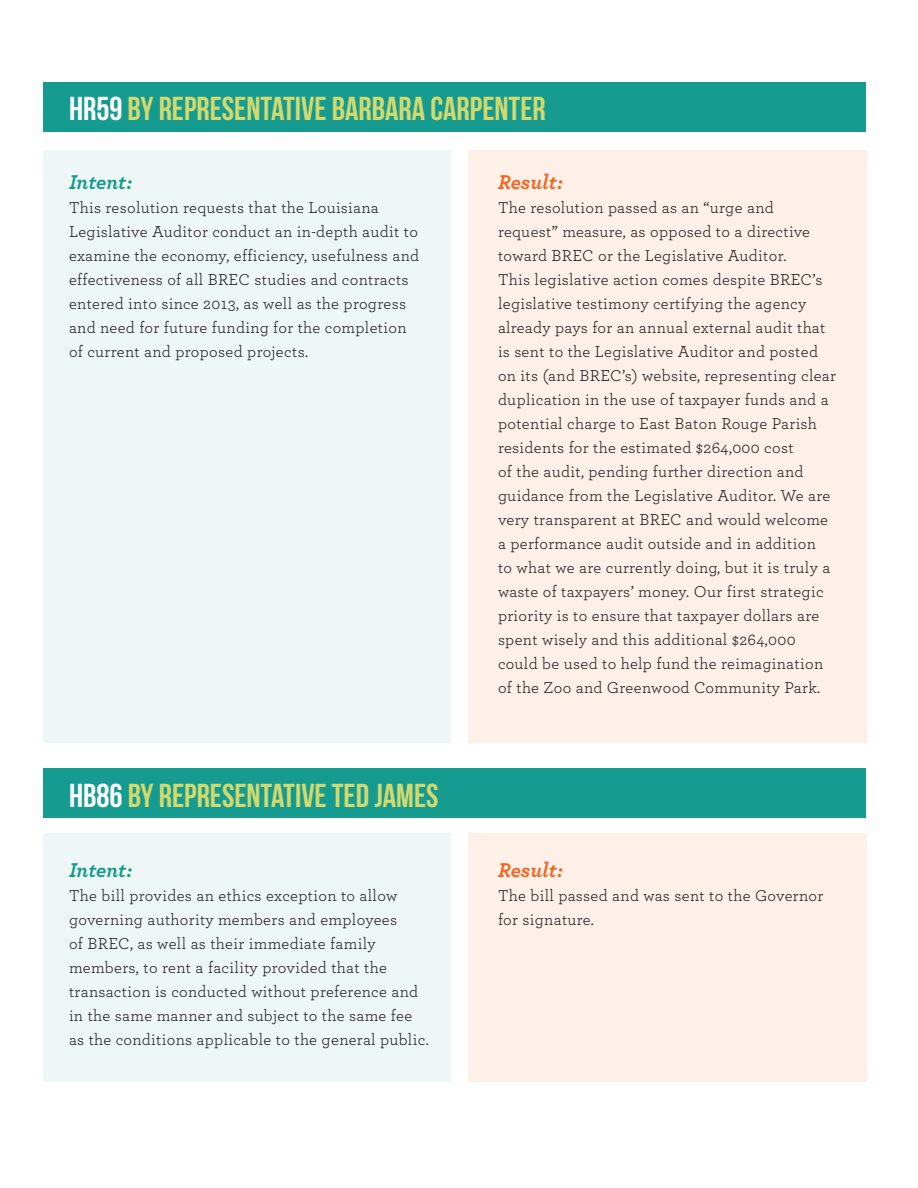
<style>
.page{position:relative;width:918px;height:1188px;background:#fff}
.page>*{position:absolute;margin:0;border:0;box-sizing:border-box;transform-origin:0 0}
.t1{font:700 33px "Bebas Neue";color:#d3d96c}
.t2{font:italic 700 21px "Archer";color:#f36621}
.t3{font:italic 700 21px "Archer";color:#169b91}
.t4{font:16.5px/24px "Archer";letter-spacing:.02em;color:#231f20}
.s1{color:#fff}
</style>
<div class="page">
<div style="left:468px;top:833px;width:398px;height:249px;background:#fdf0e9"></div>
<div style="left:44px;top:833px;width:407px;height:249px;background:#eff7f6"></div>
<div style="left:44px;top:150px;width:407px;height:592px;background:#eff7f6"></div>
<div style="left:468px;top:150px;width:398px;height:592px;background:#fdf0e9"></div>
<div style="left:44px;top:82px;width:822px;height:50px;background:#169b91"></div>
<div style="left:44px;top:769px;width:822px;height:49px;background:#169b91"></div>
<p class="t1" style="left:69px;top:91px;width:478px"><span class="s1">HR59</span> BY REPRESENTATIVE BARBARA CARPENTER</p>
<p class="t3" style="left:69px;top:166px;width:65px">Intent:</p>
<p class="t4" style="left:69px;top:195px;width:352px">This resolution requests that the Louisiana Legislative Auditor conduct an in-depth audit to examine the economy, efficiency, usefulness and effectiveness of all BREC studies and contracts entered into since 2013, as well as the progress and need for future funding for the completion of current and proposed projects.</p>
<p class="t1" style="left:69px;top:777px;width:371px"><span class="s1">HB86</span> BY REPRESENTATIVE TED JAMES</p>
<p class="t3" style="left:69px;top:854px;width:65px">Intent:</p>
<p class="t4" style="left:69px;top:883px;width:361px">The bill provides an ethics exception to allow governing authority members and employees<br>of BREC, as well as their immediate family members, to rent a facility provided that the transaction is conducted without preference and in the same manner and subject to the same fee as the conditions applicable to the general public.</p>
<p class="t2" style="left:498px;top:166px;width:66px">Result:</p>
<p class="t4" style="left:498px;top:195px;width:340px">The resolution passed as an “urge and request” measure, as opposed to a directive toward BREC or the Legislative Auditor.<br>This legislative action comes despite BREC’s legislative testimony certifying the agency already pays for an annual external audit that is sent to the Legislative Auditor and posted on its (and BREC’s) website, representing clear duplication in the use of taxpayer funds and a potential charge to East Baton Rouge Parish residents for the estimated $264,000 cost<br>of the audit, pending further direction and guidance from the Legislative Auditor. We are very transparent at BREC and would welcome a performance audit outside and in addition<br>to what we are currently doing, but it is truly a waste of taxpayers’ money. Our first strategic priority is to ensure that taxpayer dollars are spent wisely and this additional $264,000 could be used to help fund the reimagination of the Zoo and Greenwood Community Park.</p>
<p class="t2" style="left:498px;top:854px;width:66px">Result:</p>
<p class="t4" style="left:498px;top:883px;width:327px">The bill passed and was sent to the Governor for signature.</p>
</div>
